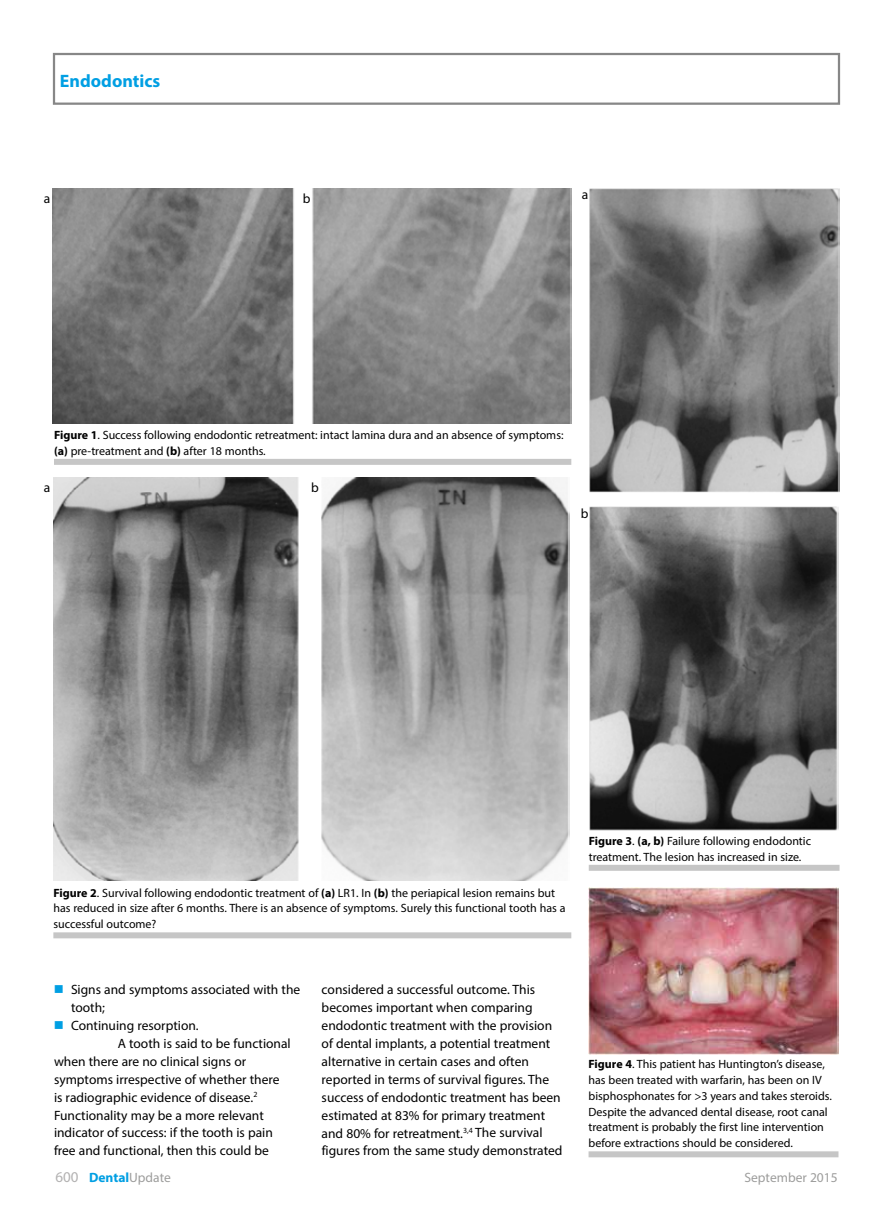
<style>
.page{position:relative;width:893px;height:1212px;background:#fff}
.page>*{position:absolute;margin:0;border:0;box-sizing:border-box;transform-origin:0 0}
.t1{font:700 18px "Myriad Pro";color:#009fe3}
.t2{font:13.5px/18px "Myriad Pro";color:#000}
.t3{font:700 13.5px "Myriad Pro";color:#009fe3}
.t4{font:13.5px "Myriad Pro";color:#9d9d9c}
.t5{font:12px/15.8px "Myriad Pro";color:#000}
.s1{font-weight:700}
.s2{color:#009fe3}
.s3{font-weight:400;font-size:15px;color:#b3b2b2}
.s4{font-weight:400;color:#9d9d9c}
</style>
<div class="page">
<div style="left:53px;top:53px;width:787px;height:52px;border:2px solid #878787"></div>
<div style="left:54px;top:459px;width:517px;height:6px;background:#c6c6c6"></div>
<div style="left:53px;top:932px;width:518px;height:6px;background:#c6c6c6"></div>
<div style="left:589px;top:865px;width:250px;height:6px;background:#c6c6c6"></div>
<div style="left:588px;top:1151px;width:250px;height:6px;background:#c6c6c6"></div>
<img style="left:53px;top:189px;width:518px;height:234px">
<img style="left:54px;top:477px;width:516px;height:403px">
<img style="left:589px;top:188px;width:251px;height:304px">
<img style="left:589px;top:507px;width:249px;height:324px">
<img style="left:589px;top:887px;width:249px;height:168px">
<h1 class="t1" style="left:60px;top:69px;width:102px">Endodontics</h1>
<p class="t2" style="left:44px;top:189px;width:8px">a</p>
<p class="t2" style="left:303px;top:189px;width:9px">b</p>
<p class="t2" style="left:582px;top:185px;width:8px">a</p>
<p class="t5" style="left:54px;top:427px;width:511px"><span class="s1">Figure 1</span>. Success following endodontic retreatment: intact lamina dura and an absence of symptoms: <span class="s1">(a)</span> pre-treatment and <span class="s1">(b)</span> after 18 months.</p>
<p class="t2" style="left:44px;top:478px;width:8px">a</p>
<p class="t2" style="left:311px;top:478px;width:9px">b</p>
<p class="t2" style="left:581px;top:504px;width:9px">b</p>
<p class="t5" style="left:53px;top:884px;width:514px"><span class="s1">Figure 2</span>. Survival following endodontic treatment of <span class="s1">(a)</span> LR1. In <span class="s1">(b)</span> the periapical lesion remains but has reduced in size after 6 months. There is an absence of symptoms. Surely this functional tooth has a successful outcome?</p>
<p class="t2" style="left:71px;top:980px;width:231px;text-indent:-17px"><span class="s2">■</span> Signs and symptoms associated with the tooth;</p>
<p class="t2" style="left:54px;top:1016px;width:146px"><span class="s2">■</span> Continuing resorption.</p>
<p class="t2" style="left:118px;top:1034px;width:175px">A tooth is said to be functional</p>
<p class="t2" style="left:54px;top:1052px;width:194px">when there are no clinical signs or</p>
<p class="t2" style="left:54px;top:1070px;width:227px">symptoms irrespective of whether there</p>
<p class="t2" style="left:54px;top:1088px;width:205px">is radiographic evidence of disease.<sup>2</sup></p>
<p class="t2" style="left:54px;top:1106px;width:211px">Functionality may be a more relevant</p>
<p class="t2" style="left:54px;top:1124px;width:220px">indicator of success: if the tooth is pain</p>
<p class="t2" style="left:54px;top:1142px;width:216px">free and functional, then this could be</p>
<p class="t2" style="left:322px;top:980px;width:242px">considered a successful outcome. This becomes important when comparing endodontic treatment with the provision of dental implants, a potential treatment alternative in certain cases and often reported in terms of survival figures. The success of endodontic treatment has been estimated at 83% for primary treatment and 80% for retreatment.<sup>3,4</sup> The survival figures from the same study demonstrated</p>
<p class="t5" style="left:589px;top:833px;width:224px"><span class="s1">Figure 3</span>. <span class="s1">(a, b)</span> Failure following endodontic treatment. The lesion has increased in size.</p>
<p class="t5" style="left:588px;top:1056px;width:245px"><span class="s1">Figure 4</span>. This patient has Huntington’s disease, has been treated with warfarin, has been on IV bisphosphonates for &gt;3 years and takes steroids.<br>Despite the advanced dental disease, root canal treatment is probably the first line intervention before extractions should be considered.</p>
<p class="t3" style="left:56px;top:1168px;width:117px"><span class="s3">600</span> Dental<span class="s4">Update</span></p>
<p class="t4" style="left:744px;top:1168px;width:95px">September 2015</p>
</div>
